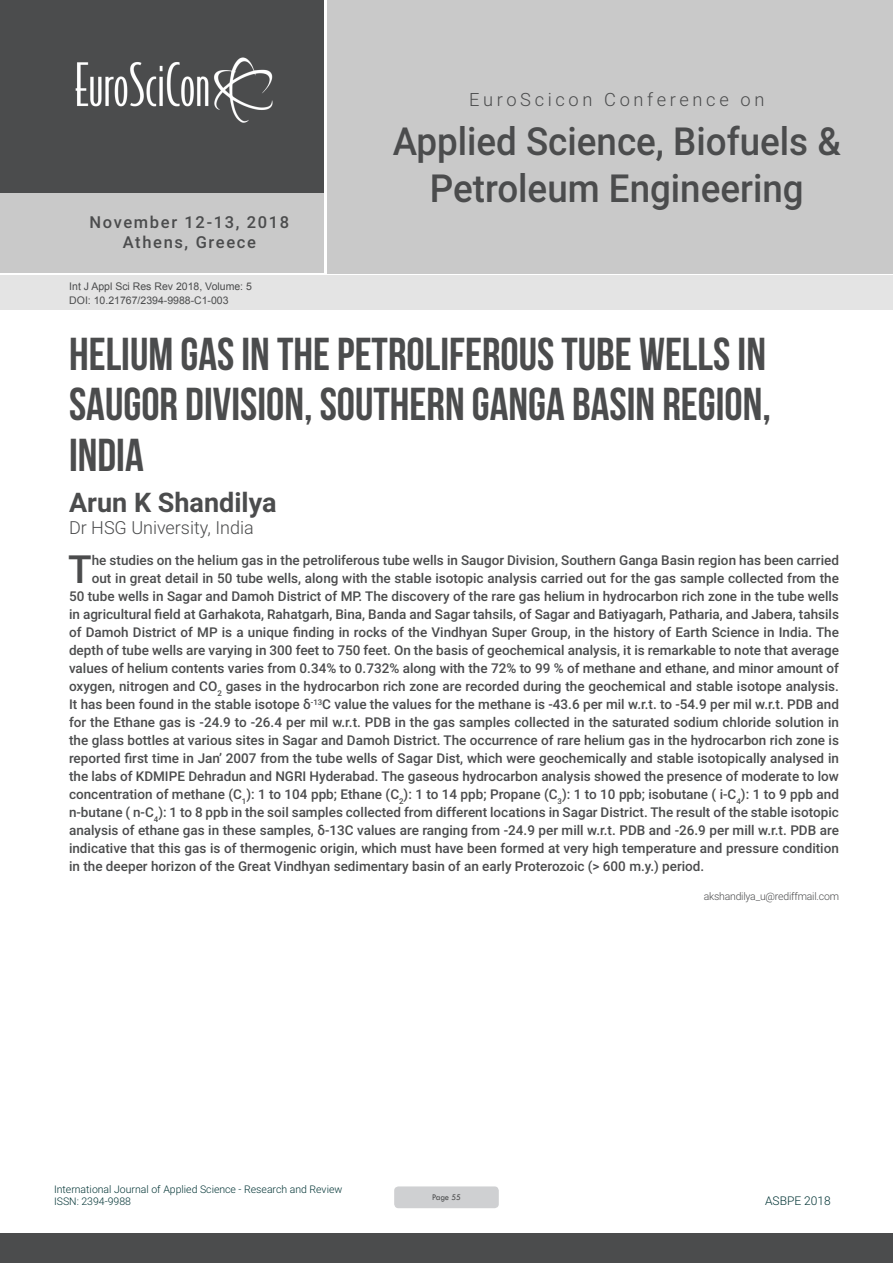
<style>
.page{position:relative;width:893px;height:1263px;background:#fff}
.page>*{position:absolute;margin:0;border:0;box-sizing:border-box;transform-origin:0 0}
.t1{font:46.05px/50.7px "Bebas Neue";color:#4b4c4d;text-align:justify}
.Abstract{font:500 38.85px "Roboto";color:#4b4c4d}
.t2{font:500 38.7px/46.3px "Roboto";color:#4b4c4d;text-align:center;scale:.95 1}
.t3{font:700 27px "Roboto";color:#4b4c4d}
.t4{font:300 18.3px "Roboto";letter-spacing:.2em;color:#4b4c4d}
.t5{font:300 18px "Roboto";color:#4b4c4d}
.t6{font:500 16.5px/19.8px "Roboto";letter-spacing:.1em;color:#4b4c4d;text-align:center}
.Abstract-2{font:500 13.5px "Roboto";color:#4b4c4d}
.t7{font:300 12px "Roboto";color:#023435}
.t8{font:300 10.5px/12.6px "Roboto";color:#023435}
.t9{font:10.5px "Arial";color:#4b4c4d}
.Abstract-3{font:300 10.5px "Roboto";letter-spacing:-.02em;color:#4b4c4d}
.t10{font:9px "Tw Cen";letter-spacing:-.02em;color:#4b4c4d;scale:.95 1}
</style>
<div class="page">
<div style="left:0;top:0;width:323px;height:193px;background:#4b4c4d"></div>
<div style="left:1px;top:193px;width:323px;height:80px;background:#c9c9c9"></div>
<div style="left:327px;top:0;width:566px;height:273px;background:#c9c9c9"></div>
<img style="left:75px;top:57px;width:198px;height:66px">
<div style="left:0;top:1233px;width:893px;height:30px;background:#4b4c4d"></div>
<div style="left:1px;top:275px;width:892px;height:35px;background:#e4e4e4"></div>
<div style="left:394px;top:1186px;width:105px;height:22px;background:#cfd0d2;border-radius:4px"></div>
<p class="t6" style="left:89px;top:211px;width:201px">November 12-13, 2018<br>Athens, Greece</p>
<p class="t9" style="left:69px;top:279px;width:184px">Int J Appl Sci Res Rev 2018, Volume: 5</p>
<p class="t9" style="left:69px;top:293px;width:161px">DOI: 10.21767/2394-9988-C1-003</p>
<h3 class="t4" style="left:469px;top:87px;width:297px">EuroScicon Conference on</h3>
<h3 class="t2" style="left:393px;top:117px;width:473px">Applied Science, Biofuels &amp;<br>Petroleum Engineering</h3>
<p class="t1" style="left:69px;top:328px;width:704px">HELIUM GAS IN THE PETROLIFEROUS TUBE WELLS IN SAUGOR DIVISION, SOUTHERN GANGA BASIN REGION, INDIA</p>
<p class="t3" style="left:69px;top:484px;width:209px">Arun K Shandilya</p>
<p class="t5" style="left:69px;top:515px;width:186px">Dr HSG University, India</p>
<p class="Abstract" style="left:68px;top:542px;width:25px">T</p>
<p class="Abstract-2" style="left:92px;top:551px;width:749px">he studies on the helium gas in the petroliferous tube wells in Saugor Division, Southern Ganga Basin region has been carried</p>
<p class="Abstract-2" style="left:92px;top:569px;width:749px">out in great detail in 50 tube wells, along with the stable isotopic analysis carried out for the gas sample collected from the</p>
<p class="Abstract-2" style="left:69px;top:587px;width:771px">50 tube wells in Sagar and Damoh District of MP. The discovery of the rare gas helium in hydrocarbon rich zone in the tube wells</p>
<p class="Abstract-2" style="left:69px;top:605px;width:771px">in agricultural field at Garhakota, Rahatgarh, Bina, Banda and Sagar tahsils, of Sagar and Batiyagarh, Patharia, and Jabera, tahsils</p>
<p class="Abstract-2" style="left:69px;top:623px;width:771px">of Damoh District of MP is a unique finding in rocks of the Vindhyan Super Group, in the history of Earth Science in India. The</p>
<p class="Abstract-2" style="left:69px;top:641px;width:771px">depth of tube wells are varying in 300 feet to 750 feet. On the basis of geochemical analysis, it is remarkable to note that average</p>
<p class="Abstract-2" style="left:69px;top:659px;width:771px">values of helium contents varies from 0.34% to 0.732% along with the 72% to 99 % of methane and ethane, and minor amount of</p>
<p class="Abstract-2" style="left:69px;top:677px;width:771px">oxygen, nitrogen and CO<sub>2</sub> gases in the hydrocarbon rich zone are recorded during the geochemical and stable isotope analysis.</p>
<p class="Abstract-2" style="left:69px;top:695px;width:771px">It has been found in the stable isotope δ<sup>-13</sup>C value the values for the methane is -43.6 per mil w.r.t. to -54.9 per mil w.r.t. PDB and</p>
<p class="Abstract-2" style="left:69px;top:713px;width:771px">for the Ethane gas is -24.9 to -26.4 per mil w.r.t. PDB in the gas samples collected in the saturated sodium chloride solution in</p>
<p class="Abstract-2" style="left:69px;top:731px;width:771px">the glass bottles at various sites in Sagar and Damoh District. The occurrence of rare helium gas in the hydrocarbon rich zone is</p>
<p class="Abstract-2" style="left:69px;top:749px;width:771px">reported first time in Jan’ 2007 from the tube wells of Sagar Dist, which were geochemically and stable isotopically analysed in</p>
<p class="Abstract-2" style="left:69px;top:767px;width:771px">the labs of KDMIPE Dehradun and NGRI Hyderabad. The gaseous hydrocarbon analysis showed the presence of moderate to low</p>
<p class="Abstract-2" style="left:69px;top:785px;width:771px">concentration of methane (C<sub>1</sub>): 1 to 104 ppb; Ethane (C<sub>2</sub>): 1 to 14 ppb; Propane (C<sub>3</sub>): 1 to 10 ppb; isobutane ( i-C<sub>4</sub>): 1 to 9 ppb and</p>
<p class="Abstract-2" style="left:69px;top:803px;width:771px">n-butane ( n-C<sub>4</sub>): 1 to 8 ppb in the soil samples collected from different locations in Sagar District. The result of the stable isotopic</p>
<p class="Abstract-2" style="left:69px;top:821px;width:771px">analysis of ethane gas in these samples, δ-13C values are ranging from -24.9 per mill w.r.t. PDB and -26.9 per mill w.r.t. PDB are</p>
<p class="Abstract-2" style="left:69px;top:839px;width:771px">indicative that this gas is of thermogenic origin, which must have been formed at very high temperature and pressure condition</p>
<p class="Abstract-2" style="left:69px;top:857px;width:637px">in the deeper horizon of the Great Vindhyan sedimentary basin of an early Proterozoic (&gt; 600 m.y.) period.</p>
<p class="Abstract-3" style="left:704px;top:889px;width:137px">akshandilya_u@rediffmail.com</p>
<p class="t8" style="left:54px;top:1182px;width:290px">International Journal of Applied Science - Research and Review<br>ISSN: 2394-9988</p>
<p class="t7" style="left:765px;top:1192px;width:67px">ASBPE 2018</p>
<p class="t10" style="left:432px;top:1192px;width:32px">Page 55</p>
</div>
